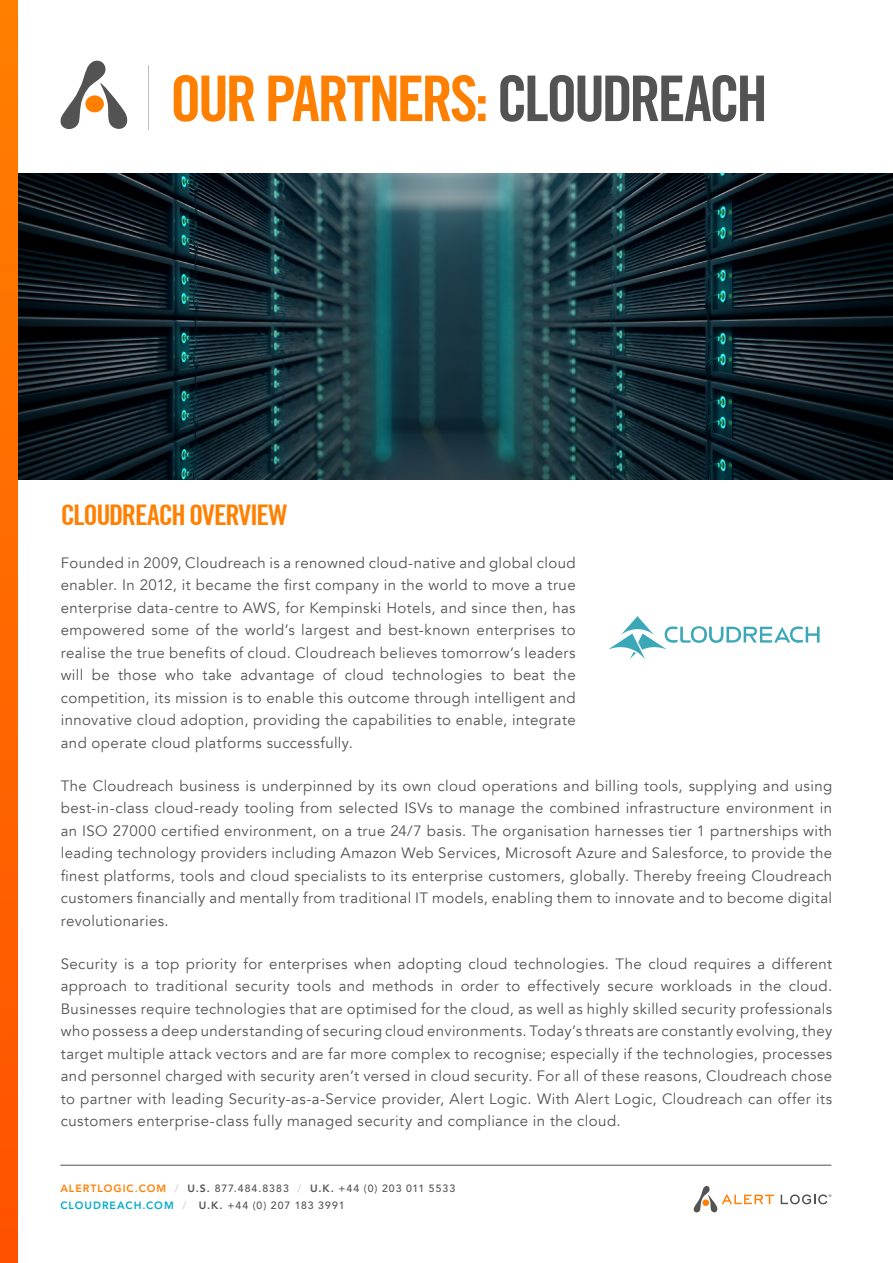
<style>
.page{position:relative;width:893px;height:1263px;background:#fff}
.page>*{position:absolute;margin:0;border:0;box-sizing:border-box;transform-origin:0 0}
.t1{font:700 condensed 63px "Trade Gothic No.20";letter-spacing:-.055em;color:#ff7f00}
.t2{font:700 condensed 28.5px "Trade Gothic No.20";letter-spacing:-.04em;color:#ff7f00}
.t3{font:15px/22.5px "Avenir";letter-spacing:.025em;color:#535353;text-align:justify}
.t4{font:500 10.5px/16.4px "Avenir LT Std";letter-spacing:.095em;color:#535353}
.s1{color:#535353}
.s2{font-weight:800;color:#ff7f00}
.s3{font-weight:800;color:#d6d6d1}
.s4{font-weight:800}
.s5{font-weight:800;color:#00abcb}
</style>
<div class="page">
<img style="left:18px;top:173px;width:875px;height:307px">
<div style="left:0;top:0;width:18px;height:1263px;background:linear-gradient(to bottom,#ff7f00,#ff5100)"></div>
<svg style="left:60px;top:60px;width:68px;height:69px"></svg>
<div style="left:85px;top:95px;width:19px;height:17px;background:#ff7f00;border-radius:50%"></div>
<hr style="left:148px;top:65px;width:1px;height:64px;background:#c0bdbe">
<hr style="left:60px;top:1165px;width:771px;height:1px;background:#535353">
<svg style="left:781px;top:1194px;width:50px;height:10px"></svg>
<svg style="left:693px;top:1186px;width:81px;height:27px"></svg>
<div style="left:702px;top:1199px;width:7px;height:7px;background:#ff7f00;border-radius:50%"></div>
<svg style="left:609px;top:616px;width:211px;height:43px"></svg>
<p class="t1" style="left:170px;top:60px;width:599px">OUR PARTNERS: <span class="s1">CLOUDREACH</span></p>
<p class="t2" style="left:61px;top:498px;width:228px">CLOUDREACH OVERVIEW</p>
<p class="t3" style="left:61px;top:552px;width:516px">Founded in 2009, Cloudreach is a renowned cloud-native and global cloud enabler. In 2012, it became the first company in the world to move a true enterprise data-centre to AWS, for Kempinski Hotels, and since then, has empowered some of the world’s largest and best-known enterprises to realise the true benefits of cloud. Cloudreach believes tomorrow’s leaders will be those who take advantage of cloud technologies to beat the competition, its mission is to enable this outcome through intelligent and innovative cloud adoption, providing the capabilities to enable, integrate and operate cloud platforms successfully.</p>
<p class="t3" style="left:61px;top:775px;width:773px">The Cloudreach business is underpinned by its own cloud operations and billing tools, supplying and using best-in-class cloud-ready tooling from selected ISVs to manage the combined infrastructure environment in an ISO 27000 certified environment, on a true 24/7 basis. The organisation harnesses tier 1 partnerships with leading technology providers including Amazon Web Services, Microsoft Azure and Salesforce, to provide the finest platforms, tools and cloud specialists to its enterprise customers, globally. Thereby freeing Cloudreach customers financially and mentally from traditional IT models, enabling them to innovate and to become digital revolutionaries.</p>
<p class="t3" style="left:61px;top:952px;width:773px">Security is a top priority for enterprises when adopting cloud technologies. The cloud requires a different approach to traditional security tools and methods in order to effectively secure workloads in the cloud.<br>Businesses require technologies that are optimised for the cloud, as well as highly skilled security professionals who possess a deep understanding of securing cloud environments. Today’s threats are constantly evolving, they target multiple attack vectors and are far more complex to recognise; especially if the technologies, processes and personnel charged with security aren’t versed in cloud security. For all of these reasons, Cloudreach chose to partner with leading Security-as-a-Service provider, Alert Logic. With Alert Logic, Cloudreach can offer its customers enterprise-class fully managed security and compliance in the cloud.</p>
<p class="t4" style="left:60px;top:1181px;width:396px"><span class="s2">ALERTLOGIC.COM</span> <span class="s3">/</span> <span class="s4">U.S.</span> 877.484.8383 <span class="s3">/</span> <span class="s4">U.K.</span> +44 (0) 203 011 5533<br><span class="s5">CLOUDREACH.COM</span> <span class="s3">/</span> <span class="s4">U.K.</span> +44 (0) 207 183 3991</p>
</div>
